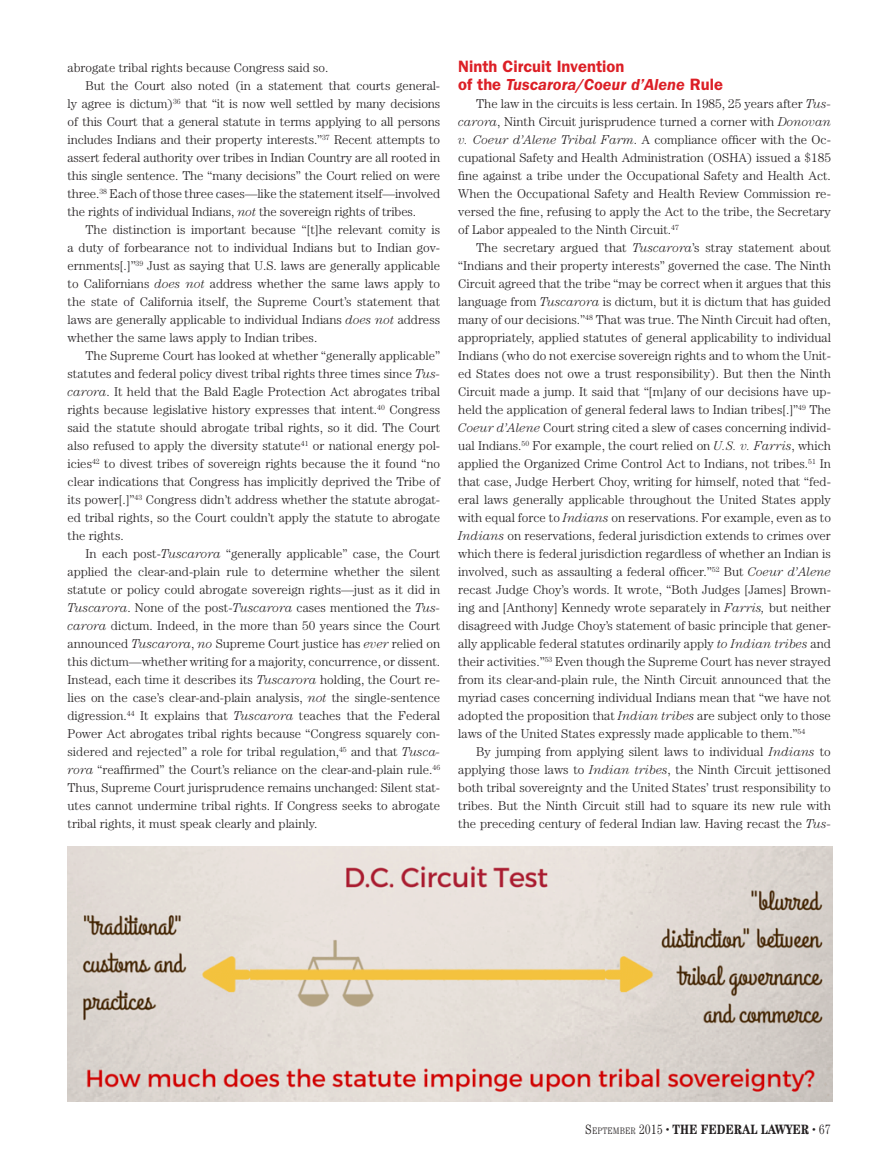
<style>
.page{position:relative;width:885px;height:1175px;background:#fff}
.page>*{position:absolute;margin:0;border:0;box-sizing:border-box;transform-origin:0 0}
.Feature_Subhead{font:600 16.5px/18px "Franklin Gothic";color:#dc1f26}
.t1{font:700 condensed 13.5px "Century";color:#231f20}
.Body_Copy{font:300 12.75px/18px "Century";color:#231f20;text-align:justify}
.s1{font-style:italic}
.s2{color:#252525}
.s3{font-weight:300}
.s4{font-weight:300;font-size:9.45px}
.s5{font-weight:300;font-size:7.5px}
</style>
<div class="page">
<img style="left:68px;top:846px;width:764px;height:255px">
<p class="Body_Copy" style="left:68px;top:58px;width:262px">abrogate tribal rights because Congress said so.</p>
<p class="Body_Copy" style="left:68px;top:76px;width:374px;text-indent:18px">But the Court also noted (in a statement that courts general&shy;ly agree is dictum)<sup>36</sup> that “it is now well settled by many decisions of this Court that a general statute in terms applying to all persons includes Indians and their property interests.”<sup>37</sup> Recent attempts to assert federal authority over tribes in Indian Country are all rooted in this single sentence. The “many decisions” the Court relied on were three.<sup>38</sup> Each of those three cases—like the statement itself—involved the rights of individual Indians, <span class="s1">not</span> the sovereign rights of tribes.</p>
<p class="Body_Copy" style="left:68px;top:220px;width:374px;text-indent:18px">The distinction is important because “[t]he relevant comity is a duty of forbearance not to individual Indians but to Indian gov&shy;ernments[.]”<sup>39</sup> Just as saying that U.S. laws are generally applicable to Californians <span class="s1">does not</span> address whether the same laws apply to the state of California itself, the Supreme Court’s statement that laws are generally applicable to individual Indians <span class="s1">does not</span> address whether the same laws apply to Indian tribes.</p>
<p class="Body_Copy" style="left:68px;top:346px;width:374px;text-indent:18px">The Supreme Court has looked at whether “generally applicable” statutes and federal policy divest tribal rights three times since <span class="s1">Tus&shy;carora</span>. It held that the Bald Eagle Protection Act abrogates tribal rights because legislative history expresses that intent.<sup>40</sup> Congress said the statute should abrogate tribal rights, so it did. The Court also refused to apply the diversity statute<sup>41</sup> or national energy pol&shy;icies<sup>42</sup> to divest tribes of sovereign rights because the it found “no clear indications that Congress has implicitly deprived the Tribe of its power[.]”<sup>43</sup> Congress didn’t address whether the statute abrogat&shy;ed tribal rights, so the Court couldn’t apply the statute to abrogate the rights.</p>
<p class="Body_Copy" style="left:68px;top:544px;width:374px;text-indent:18px">In each post-<span class="s1">Tuscarora</span> “generally applicable” case, the Court applied the clear-and-plain rule to determine whether the silent statute or policy could abrogate sovereign rights—just as it did in <span class="s1">Tuscarora</span>. None of the post-<span class="s1">Tuscarora</span> cases mentioned the <span class="s1">Tus&shy;carora</span> dictum. Indeed, in the more than 50 years since the Court announced <span class="s1">Tuscarora</span>, <span class="s1">no</span> Supreme Court justice has <span class="s1">ever</span> relied on this dictum—whether writing for a majority, concurrence, or dissent.<br>Instead, each time it describes its <span class="s1">Tuscarora</span> holding, the Court re&shy;lies on the case’s clear-and-plain analysis, <span class="s1">not</span> the single-sentence digression.<sup>44</sup> It explains that <span class="s1">Tuscarora</span> teaches that the Federal Power Act abrogates tribal rights because “<span class="s2">Congress squarely con&shy;sidered and rejected” a role for tribal regulation,</span><sup>45</sup> <span class="s2">and that</span> <span class="s1">Tusca&shy;rora</span> “reaffirmed” the Court’s reliance on the clear-and-plain rule.<sup>46<br></sup>Thus, Supreme Court jurisprudence remains unchanged: Silent stat&shy;utes cannot undermine tribal rights. If Congress seeks to abrogate tribal rights, it must speak clearly and plainly.</p>
<p class="Feature_Subhead" style="left:458px;top:57px;width:266px">Ninth Circuit Invention<br>of the <span class="s1">Tuscarora/Coeur d’Alene</span> Rule</p>
<p class="Body_Copy" style="left:458px;top:94px;width:374px;text-indent:18px">The law in the circuits is less certain. In 1985, 25 years after <span class="s1">Tus&shy;carora</span>, Ninth Circuit jurisprudence turned a corner with <span class="s1">Donovan v. Coeur d’Alene Tribal Farm</span>. A compliance officer with the Oc&shy;cupational Safety and Health Administration (OSHA) issued a $185 fine against a tribe under the Occupational Safety and Health Act.<br>When the Occupational Safety and Health Review Commission re&shy;versed the fine, refusing to apply the Act to the tribe, the Secretary of Labor appealed to the Ninth Circuit.<sup>47</sup></p>
<p class="Body_Copy" style="left:458px;top:238px;width:374px;text-indent:18px">The secretary argued that <span class="s1">Tuscarora</span>’s stray statement about “Indians and their property interests” governed the case. The Ninth Circuit agreed that the tribe “may be correct when it argues that this language from <span class="s1">Tuscarora</span> is dictum, but it is dictum that has guided many of our decisions.”<sup>48</sup> That was true. The Ninth Circuit had often, appropriately, applied statutes of general applicability to individual Indians (who do not exercise sovereign rights and to whom the Unit&shy;ed States does not owe a trust responsibility). But then the Ninth Circuit made a jump. It said that “[m]any of our decisions have up&shy;held the application of general federal laws to Indian tribes[.]”<sup>49</sup> The <span class="s1">Coeur d’Alene</span> Court string cited a slew of cases concerning individ&shy;ual Indians.<sup>50</sup> For example, the court relied on <span class="s1">U.S. v. Farris</span>, which applied the Organized Crime Control Act to Indians, not tribes.<sup>51</sup> In that case, Judge Herbert Choy, writing for himself, noted that “fed&shy;eral laws generally applicable throughout the United States apply with equal force to <span class="s1">Indians</span> on reservations. For example, even as to <span class="s1">Indians</span> on reservations, federal jurisdiction extends to crimes over which there is federal jurisdiction regardless of whether an Indian is involved, such as assaulting a federal officer.”<sup>52</sup> But <span class="s1">Coeur d’Alene </span>recast Judge Choy’s words. It wrote, “Both Judges [James] Brown&shy;ing and [Anthony] Kennedy wrote separately in <span class="s1">Farris,</span> but neither disagreed with Judge Choy’s statement of basic principle that gener&shy;ally applicable federal statutes ordinarily apply <span class="s1">to Indian tribes</span> and their activities.”<sup>53</sup> Even though the Supreme Court has never strayed from its clear-and-plain rule, the Ninth Circuit announced that the myriad cases concerning individual Indians mean that “we have not adopted the proposition that <span class="s1">Indian tribes</span> are subject only to those laws of the United States expressly made applicable to them.”<sup>54</sup></p>
<p class="Body_Copy" style="left:458px;top:742px;width:374px;text-indent:18px">By jumping from applying silent laws to individual <span class="s1">Indians</span> to applying those laws to <span class="s1">Indian tribes</span>, the Ninth Circuit jettisoned both tribal sovereignty and the United States’ trust responsibility to tribes. But the Ninth Circuit still had to square its new rule with the preceding century of federal Indian law. Having recast the <span class="s1">Tus-</span></p>
<p class="t1" style="left:585px;top:1121px;width:247px"><span class="s3">S</span><span class="s4">EPTEMBER</span> <span class="s3">2015</span> <span class="s5">•</span> THE FEDERAL LAWYER <span class="s5">•</span> <span class="s3">67</span></p>
</div>
